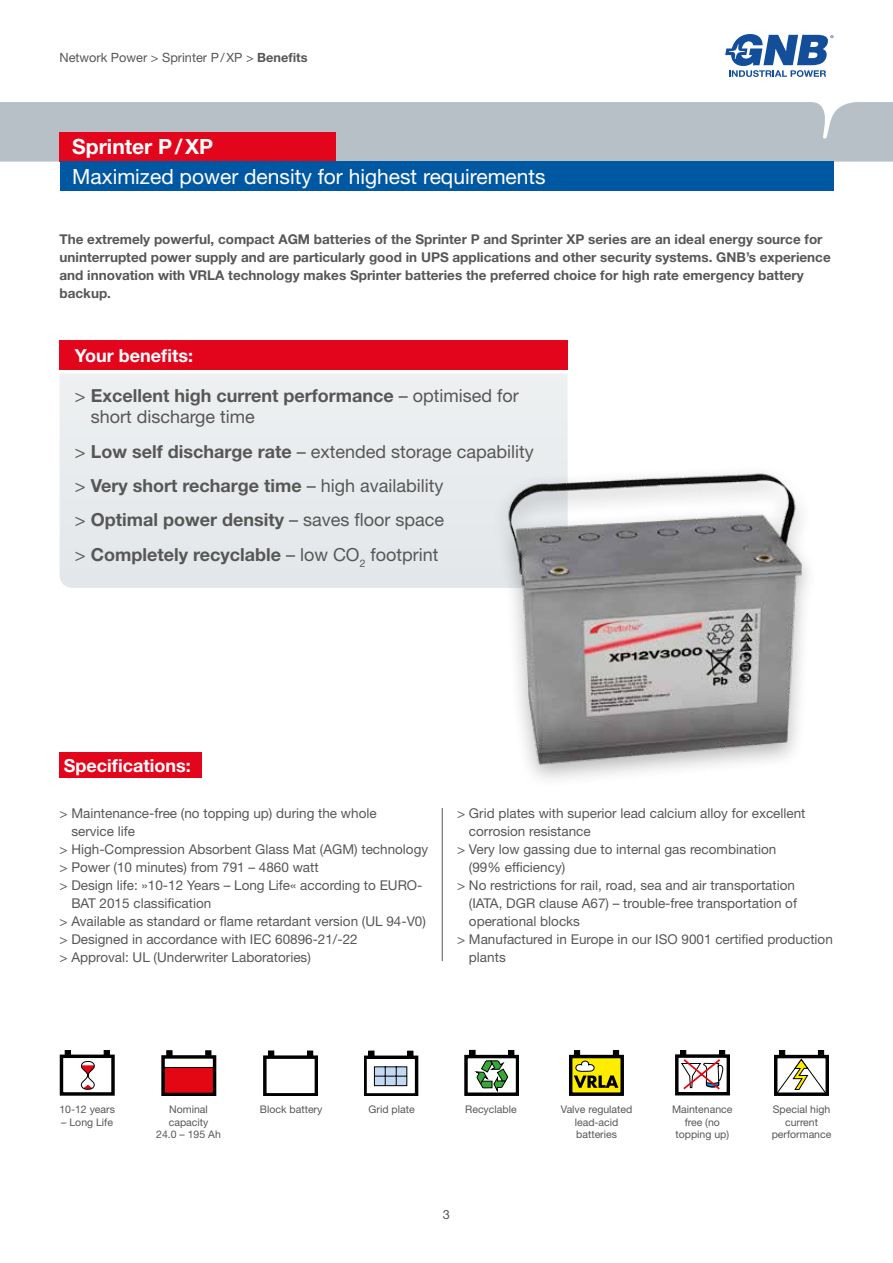
<style>
.page{position:relative;width:893px;height:1263px;background:#fff}
.page>*{position:absolute;margin:0;border:0;box-sizing:border-box;transform-origin:0 0}
.t1{font:21px "Helvetica Neue LT Std";color:#fff}
.t2{font:700 21px "Helvetica Neue LT Std";color:#fff}
.t3{font:700 18px/34.3px "Helvetica Neue LT Std";color:#575756}
.t4{font:18px/21.6px "Helvetica Neue LT Std";color:#575756}
.t5{font:700 18px "Helvetica Neue LT Std";color:#fff}
.t6{font:13.5px "Helvetica Neue LT Std";color:#575756}
.t7{font:700 13.5px/18px "Helvetica Neue LT Std";color:#575756}
.t8{font:12.75px "Helvetica Neue LT Std";color:#575756}
.t9{font:10.5px/12.6px "Helvetica Neue LT Std";color:#575756;text-align:center}
.s1{font-weight:700}
.s2{font-weight:400}
</style>
<div class="page">
<div style="left:0;top:102px;width:893px;height:60px;background:#b6c0c6"></div>
<svg style="left:725px;top:34px;width:108px;height:43px"></svg>
<div style="left:60px;top:132px;width:276px;height:30px;background:#e3051b"></div>
<div style="left:60px;top:162px;width:773px;height:29px;background:#0058a2"></div>
<div style="left:60px;top:374px;width:508px;height:214px;background:#e9ecee"></div>
<div style="left:60px;top:340px;width:508px;height:30px;background:#e3051b"></div>
<hr style="left:442px;top:808px;width:1px;height:153px;background:#575756">
<div style="left:60px;top:753px;width:142px;height:25px;background:#e3051b"></div>
<div style="left:491px;top:464px;width:329px;height:325px;background:#000;opacity:.3"></div>
<img style="left:449px;top:455px;width:371px;height:314px">
<div style="left:60px;top:1054px;width:55px;height:42px;background:#fff;border:3px solid #000"></div>
<svg style="left:65px;top:1050px;width:6px;height:5px"></svg>
<svg style="left:104px;top:1050px;width:5px;height:4px"></svg>
<svg style="left:81px;top:1061px;width:14px;height:29px"></svg>
<div style="left:569px;top:1055px;width:55px;height:41px;background:#ffed00;border:3px solid #000"></div>
<svg style="left:574px;top:1050px;width:45px;height:38px"></svg>
<div style="left:161px;top:1055px;width:55px;height:41px;background:#fff;border:3px solid #000"></div>
<svg style="left:167px;top:1051px;width:5px;height:5px"></svg>
<svg style="left:206px;top:1051px;width:5px;height:4px"></svg>
<div style="left:164px;top:1067px;width:50px;height:27px;background:#e30613;border:1px solid #000"></div>
<div style="left:263px;top:1055px;width:55px;height:41px;border:3px solid #000"></div>
<svg style="left:268px;top:1051px;width:6px;height:4px"></svg>
<svg style="left:307px;top:1051px;width:6px;height:4px"></svg>
<div style="left:675px;top:1054px;width:55px;height:41px;background:#fff;border:3px solid #000"></div>
<svg style="left:680px;top:1050px;width:45px;height:40px"></svg>
<div style="left:774px;top:1055px;width:55px;height:41px;border:3px solid #000"></div>
<svg style="left:775px;top:1050px;width:53px;height:45px"></svg>
<div style="left:364px;top:1055px;width:54px;height:41px;border:3px solid #000"></div>
<svg style="left:369px;top:1051px;width:5px;height:5px"></svg>
<svg style="left:408px;top:1051px;width:5px;height:4px"></svg>
<svg style="left:373px;top:1066px;width:35px;height:20px"></svg>
<div style="left:464px;top:1055px;width:55px;height:41px;border:3px solid #000"></div>
<svg style="left:470px;top:1050px;width:44px;height:44px"></svg>
<p class="t8" style="left:60px;top:50px;width:249px">Network Power &gt; Sprinter P/XP &gt; <span class="s1">Benefits</span></p>
<h1 class="t2" style="left:72px;top:134px;width:143px">Sprinter P/XP</h1>
<h1 class="t1" style="left:72px;top:164px;width:475px">Maximized power density for highest requirements</h1>
<p class="t7" style="left:60px;top:229px;width:773px">The extremely powerful, compact AGM batteries of the Sprinter P and Sprinter XP series are an ideal energy source for uninterrupted power supply and are particularly good in UPS applications and other security systems. GNB’s experience and innovation with VRLA technology makes Sprinter batteries the preferred choice for high rate emergency battery backup.</p>
<h2 class="t5" style="left:75px;top:344px;width:120px">Your benefits:</h2>
<h2 class="t4" style="left:91px;top:384px;width:429px;text-indent:-16px">&gt; <span class="s1">Excellent high current performance</span> – optimised for short discharge time</h2>
<h2 class="t3" style="left:75px;top:434px;width:460px"><span class="s2">&gt;</span> Low self discharge rate <span class="s2">– extended storage capability &gt;</span> Very short recharge time <span class="s2">– high availability<br>&gt;</span> Optimal power density <span class="s2">– saves floor space<br>&gt;</span> Completely recyclable <span class="s2">– low CO</span><sub>2</sub> <span class="s2">footprint</span></h2>
<h2 class="t5" style="left:64px;top:754px;width:128px">Specifications:</h2>
<p class="t6" style="left:60px;top:805px;width:319px">&gt; Maintenance-free (no topping up) during the whole</p>
<p class="t6" style="left:71px;top:823px;width:65px">service life</p>
<p class="t6" style="left:60px;top:841px;width:370px">&gt; High-Compression Absorbent Glass Mat (AGM) technology</p>
<p class="t6" style="left:60px;top:859px;width:261px">&gt; Power (10 minutes) from 791 – 4860 watt</p>
<p class="t6" style="left:60px;top:877px;width:364px">&gt; Design life: »10-12 Years – Long Life« according to EURO-</p>
<p class="t6" style="left:71px;top:895px;width:142px">BAT 2015 classification</p>
<p class="t6" style="left:60px;top:913px;width:368px">&gt; Available as standard or flame retardant version (UL 94-V0)</p>
<p class="t6" style="left:60px;top:931px;width:300px">&gt; Designed in accordance with IEC 60896-21/-22</p>
<p class="t6" style="left:60px;top:949px;width:253px">&gt; Approval: UL (Underwriter Laboratories)</p>
<p class="t6" style="left:457px;top:805px;width:350px">&gt; Grid plates with superior lead calcium alloy for excellent</p>
<p class="t6" style="left:469px;top:823px;width:123px">corrosion resistance</p>
<p class="t6" style="left:457px;top:841px;width:321px">&gt; Very low gassing due to internal gas recombination</p>
<p class="t6" style="left:469px;top:859px;width:98px">(99% efficiency)</p>
<p class="t6" style="left:457px;top:877px;width:339px">&gt; No restrictions for rail, road, sea and air transportation</p>
<p class="t6" style="left:469px;top:895px;width:330px">(IATA, DGR clause A67) – trouble-free transportation of</p>
<p class="t6" style="left:469px;top:913px;width:113px">operational blocks</p>
<p class="t6" style="left:457px;top:931px;width:377px">&gt; Manufactured in Europe in our ISO 9001 certified production</p>
<p class="t6" style="left:469px;top:949px;width:38px">plants</p>
<p class="t9" style="left:59px;top:1103px;width:57px">10-12 years</p>
<p class="t9" style="left:61px;top:1115px;width:53px">– Long Life</p>
<p class="t9" style="left:156px;top:1103px;width:66px">Nominal capacity<br>24.0 – 195 Ah</p>
<p class="t9" style="left:260px;top:1103px;width:64px">Block battery</p>
<p class="t9" style="left:672px;top:1103px;width:62px">Maintenance free (no topping up)</p>
<p class="t9" style="left:772px;top:1103px;width:61px">Special high current performance</p>
<p class="t9" style="left:369px;top:1103px;width:48px">Grid plate</p>
<p class="t9" style="left:465px;top:1103px;width:53px">Recyclable</p>
<p class="t9" style="left:561px;top:1103px;width:73px">Valve regulated lead-acid batteries</p>
<p class="t8" style="left:443px;top:1206px;width:9px">3</p>
</div>
